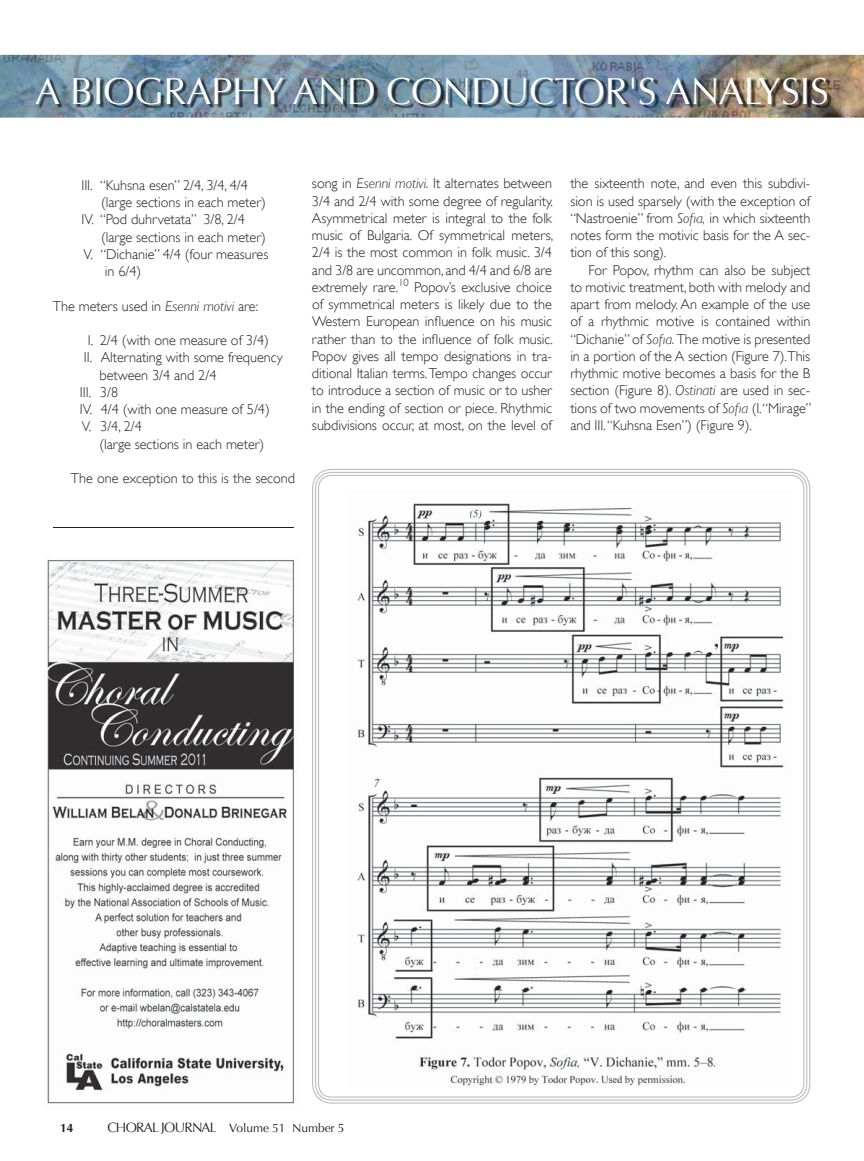
<style>
.page{position:relative;width:864px;height:1161px;background:#fff}
.page>*{position:absolute;margin:0;border:0;box-sizing:border-box;transform-origin:0 0}
.t1{font:37.5px "Optima";letter-spacing:-.005em;color:#fff}
.t2{font:300 14.25px/17.2px "Gill Sans";letter-spacing:-.005em;color:#231f20;text-align:justify}
.t3{font:12px "Optima";letter-spacing:-.005em;color:#231f20}
.t4{font:700 12px "Optima";color:#231f20}
.s1{font-style:italic}
.s2{font-size:13.5px}
</style>
<div class="page">
<svg style="left:312px;top:469px;width:498px;height:635px"></svg>
<svg style="left:315px;top:472px;width:492px;height:629px"></svg>
<svg style="left:318px;top:475px;width:486px;height:623px"></svg>
<hr style="left:54px;top:528px;width:240px;height:1px;background:#231f20">
<img style="left:0;top:55px;width:864px;height:63px">
<img style="left:37px;top:79px;width:827px;height:29px">
<img style="left:46px;top:559px;width:249px;height:545px">
<h1 class="t1" style="left:35px;top:70px;width:795px">A BIOGRAPHY AND CONDUCTOR'S ANALYSIS</h1>
<p class="t2" style="left:81px;top:177px;width:168px">III. “Kuhsna esen” 2/4, 3/4, 4/4</p>
<p class="t2" style="left:101px;top:194px;width:166px">(large sections in each meter)</p>
<p class="t2" style="left:81px;top:211px;width:165px">IV. “Pod duhrvetata” 3/8, 2/4</p>
<p class="t2" style="left:101px;top:228px;width:166px">(large sections in each meter)</p>
<p class="t2" style="left:83px;top:246px;width:187px">V. “Dichanie” 4/4 (four measures</p>
<p class="t2" style="left:105px;top:263px;width:38px">in 6/4)</p>
<p class="t2" style="left:53px;top:297px;width:207px">The meters used in <span class="s1">Esenni motivi</span> are:</p>
<p class="t2" style="left:88px;top:332px;width:183px">I. 2/4 (with one measure of 3/4)</p>
<p class="t2" style="left:84px;top:349px;width:200px">II. Alternating with some frequency</p>
<p class="t2" style="left:100px;top:366px;width:118px">between 3/4 and 2/4</p>
<p class="t2" style="left:80px;top:384px;width:40px">III. 3/8</p>
<p class="t2" style="left:80px;top:401px;width:191px">IV. 4/4 (with one measure of 5/4)</p>
<p class="t2" style="left:82px;top:418px;width:61px">V. 3/4, 2/4</p>
<p class="t2" style="left:100px;top:435px;width:166px">(large sections in each meter)</p>
<p class="t2" style="left:71px;top:470px;width:226px">The one exception to this is the second</p>
<p class="t2" style="left:312px;top:175px;width:243px">song in <span class="s1">Esenni motivi.</span> It alternates between 3/4 and 2/4 with some degree of regularity.<br>Asymmetrical meter is integral to the folk music of Bulgaria. Of symmetrical meters, 2/4 is the most common in folk music. 3/4 and 3/8 are uncommon, and 4/4 and 6/8 are extremely rare.<sup>10</sup> Popov’s exclusive choice of symmetrical meters is likely due to the Western European influence on his music rather than to the influence of folk music.<br>Popov gives all tempo designations in tra&shy;ditional Italian terms. Tempo changes occur to introduce a section of music or to usher in the ending of section or piece. Rhythmic subdivisions occur, at most, on the level of</p>
<p class="t2" style="left:570px;top:175px;width:242px">the sixteenth note, and even this subdivi&shy;sion is used sparsely (with the exception of “Nastroenie” from <span class="s1">Sofia,</span> in which sixteenth notes form the motivic basis for the A sec&shy;tion of this song).</p>
<p class="t2" style="left:570px;top:261px;width:243px;text-indent:18px">For Popov, rhythm can also be subject to motivic treatment, both with melody and apart from melody. An example of the use of a rhythmic motive is contained within “Dichanie” of <span class="s1">Sofia.</span> The motive is presented in a portion of the A section (Figure 7).This rhythmic motive becomes a basis for the B section (Figure 8). <span class="s1">Ostinati</span> are used in sec&shy;tions of two movements of <span class="s1">Sofia</span> (I.“Mirage” and III. “Kuhsna Esen”) (Figure 9).</p>
<p class="t4" style="left:60px;top:1121px;width:15px">14</p>
<p class="t3" style="left:108px;top:1121px;width:238px"><span class="s2">CHORAL JOURNAL</span> Volume 51 Number 5</p>
</div>
